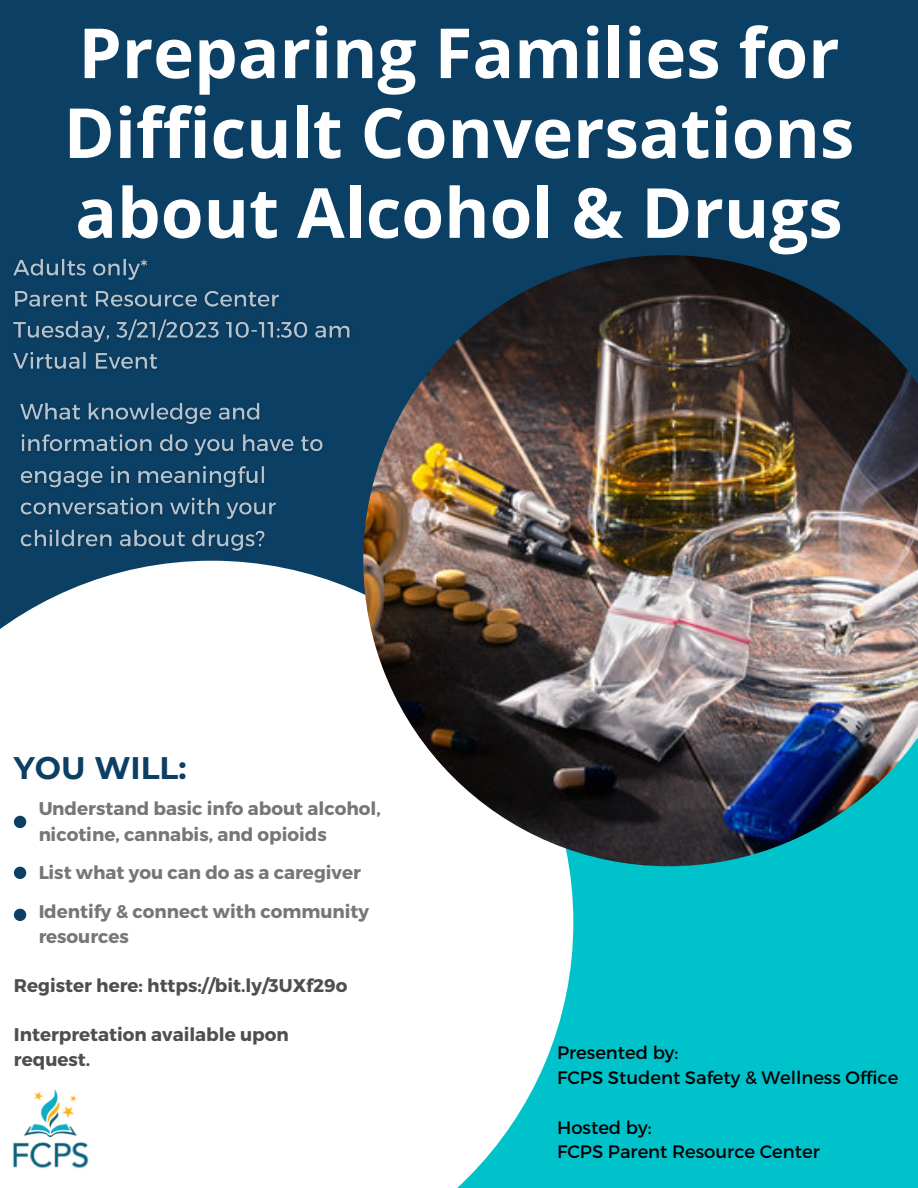
<style>
.page{position:relative;width:918px;height:1188px;background:#0c3f64}
.page>*{position:absolute;margin:0;border:0;box-sizing:border-box;transform-origin:0 0}
.t1{font:700 69.15px/79.8px "Open Sans";color:#fff}
.t2{font:700 31.05px "Montserrat";color:#0c3f64}
.t3{font:700 18.3px/25.3px "Montserrat";color:#3b3a3a}
.t4{font:700 18.3px/24.8px "Montserrat";color:#000}
.t5{font:18px/24.8px "Montserrat";color:#000}
</style>
<div class="page">
<div style="left:406px;top:594px;width:512px;height:594px;background:#00c2cb"></div>
<div style="left:0;top:561px;width:573px;height:627px;background:#fff"></div>
<img style="left:363px;top:255px;width:555px;height:611px">
<div style="left:14px;top:816px;width:12px;height:12px;background:#0c3f64;border-radius:50%"></div>
<div style="left:14px;top:867px;width:12px;height:12px;background:#0c3f64;border-radius:50%"></div>
<div style="left:14px;top:909px;width:12px;height:12px;background:#0c3f64;border-radius:50%"></div>
<img style="left:13px;top:258px;width:337px;height:111px">
<img style="left:20px;top:402px;width:303px;height:149px">
<img style="left:0;top:1087px;width:101px;height:101px">
<h1 class="t1" style="left:64px;top:11px;width:792px">Preparing Families for<br>Difficult Conversations about Alcohol &amp; Drugs</h1>
<h2 class="t2" style="left:14px;top:749px;width:174px">YOU WILL:</h2>
<p class="t3" style="left:38px;top:795px;width:344px">Understand basic info about alcohol, nicotine, cannabis, and opioids</p>
<p class="t3" style="left:38px;top:852px;width:332px;line-height:38.5px">List what you can do as a caregiver<br>Identify &amp; connect with community</p>
<p class="t3" style="left:38px;top:923px;width:92px">resources</p>
<p class="t4" style="left:14px;top:972px;width:335px">Register here: https://bit.ly/3UXf29o</p>
<p class="t4" style="left:14px;top:1022px;width:276px">Interpretation available upon request.</p>
<p class="t5" style="left:557px;top:1040px;width:343px">Presented by:<br>FCPS Student Safety &amp; Wellness Office</p>
<p class="t5" style="left:557px;top:1114px;width:264px">Hosted by:<br>FCPS Parent Resource Center</p>
</div>
